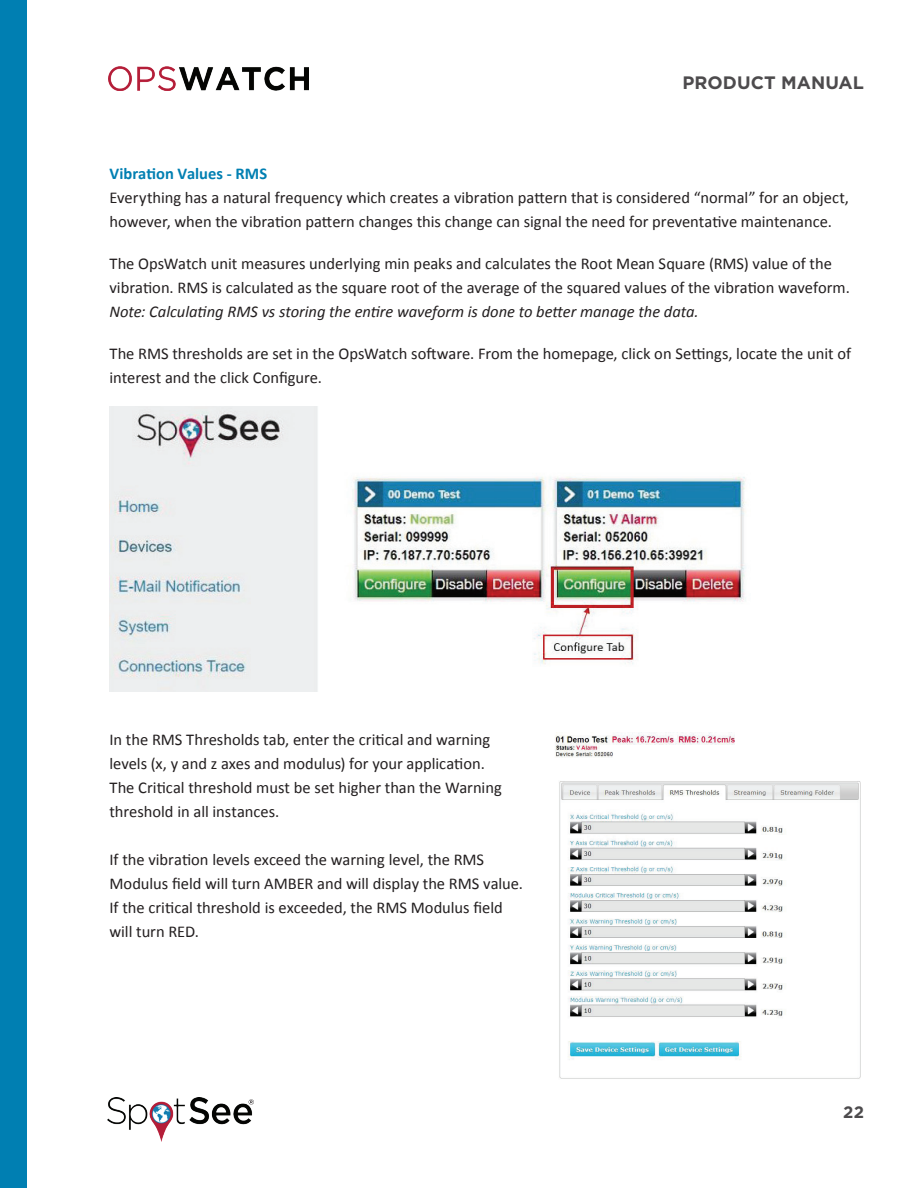
<style>
.page{position:relative;width:918px;height:1188px;background:#fff}
.page>*{position:absolute;margin:0;border:0;box-sizing:border-box;transform-origin:0 0}
.t1{font:700 18px "Gotham";letter-spacing:.005em;color:#4d4b4d}
.t2{font:16.5px/24px "Calibri";color:#231f20}
.t3{font:italic 16.5px "Calibri";letter-spacing:-.005em;color:#231f20}
.t4{font:700 16.5px "Calibri";color:#007fb2}
.t5{font:700 16.5px "Gotham";color:#4d4b4d}
</style>
<div class="page">
<img style="left:108px;top:1097px;width:145px;height:44px">
<div style="left:248px;top:1098px;width:8px;height:7px;background:#fff"></div>
<svg style="left:249px;top:1099px;width:5px;height:6px"></svg>
<div style="left:0;top:0;width:27px;height:1188px;background:#007fb2"></div>
<img style="left:108px;top:66px;width:201px;height:25px">
<img style="left:110px;top:407px;width:636px;height:285px">
<img style="left:555px;top:733px;width:306px;height:346px">
<p class="t1" style="left:682px;top:72px;width:183px">PRODUCT MANUAL</p>
<p class="t4" style="left:110px;top:163px;width:159px">Vibration Values - RMS</p>
<p class="t2" style="left:110px;top:185px;width:741px">Everything has a natural frequency which creates a vibration pattern that is considered “normal” for an object, however, when the vibration pattern changes this change can signal the need for preventative maintenance.</p>
<p class="t2" style="left:110px;top:251px;width:742px">The OpsWatch unit measures underlying min peaks and calculates the Root Mean Square (RMS) value of the vibration. RMS is calculated as the square root of the average of the squared values of the vibration waveform.</p>
<p class="t3" style="left:110px;top:301px;width:591px">Note: Calculating RMS vs storing the entire waveform is done to better manage the data.</p>
<p class="t2" style="left:110px;top:341px;width:743px">The RMS thresholds are set in the OpsWatch software. From the homepage, click on Settings, locate the unit of interest and the click Configure.</p>
<p class="t2" style="left:110px;top:728px;width:394px">In the RMS Thresholds tab, enter the critical and warning levels (x, y and z axes and modulus) for your application.<br>The Critical threshold must be set higher than the Warning threshold in all instances.</p>
<p class="t2" style="left:110px;top:848px;width:415px">If the vibration levels exceed the warning level, the RMS Modulus field will turn AMBER and will display the RMS value.<br>If the critical threshold is exceeded, the RMS Modulus field will turn RED.</p>
<p class="t5" style="left:843px;top:1103px;width:22px">22</p>
</div>
